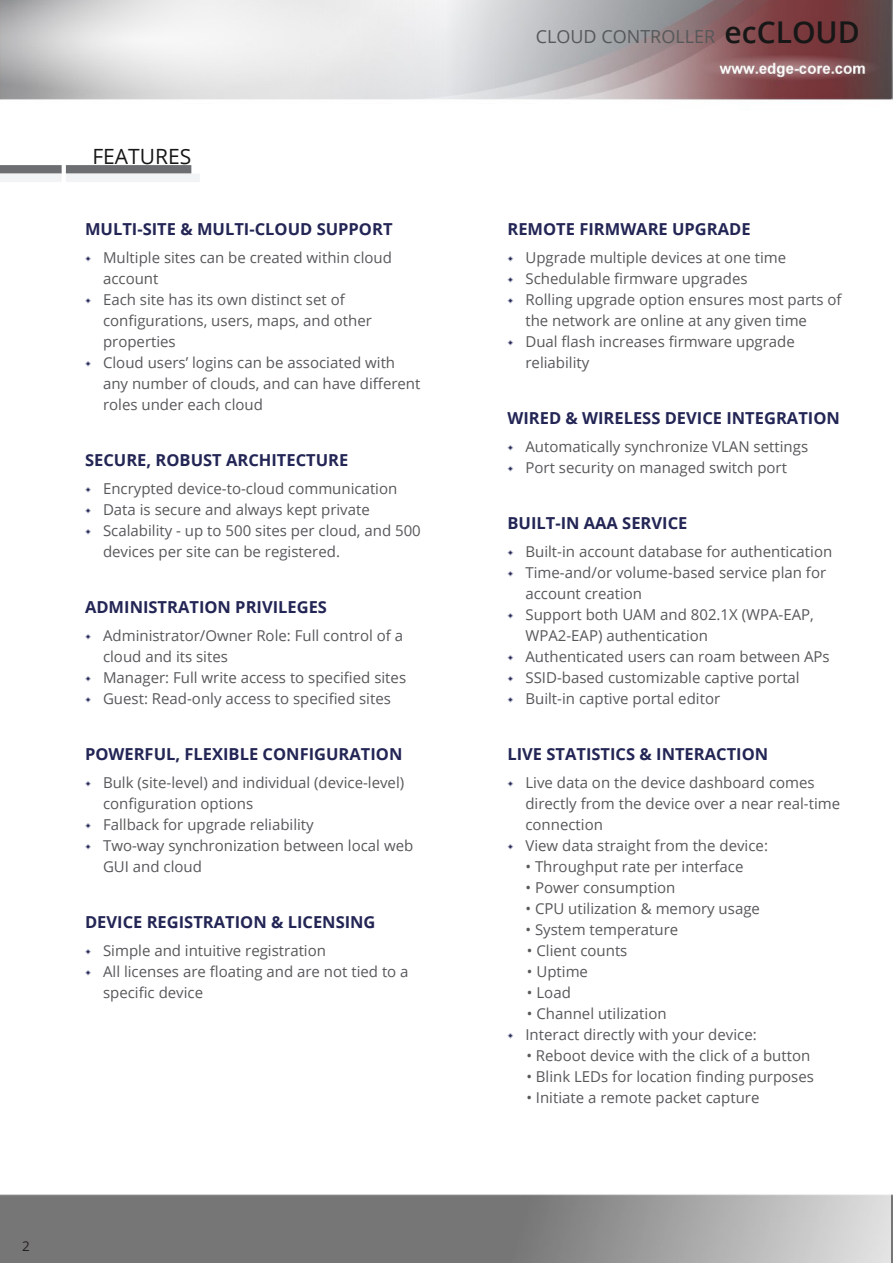
<style>
.page{position:relative;width:893px;height:1263px;background:#fff}
.page>*{position:absolute;margin:0;border:0;box-sizing:border-box;transform-origin:0 0}
.t1{font:21px "Open Sans";color:#171717}
.t2{font:18px "Open Sans";color:#57585a}
.t3{font:700 16.5px "Open Sans";color:#232555}
.Spec_Paragraph{font:15px/21px "Open Sans";color:#57585a}
.t4{font:13.5px "Open Sans";color:#231f20}
.t5{font:500 6px "Adobe Myungjo Std";color:#232555}
.s1{font-weight:600;font-size:30px;color:#171717}
</style>
<div class="page">
<img style="left:0;top:0;width:891px;height:1263px">
<img style="left:891px;top:0;width:2px;height:1263px">
<svg style="left:0;top:165px;width:200px;height:17px"></svg>
<p class="t1" style="left:92px;top:142px;width:100px">FEATURES</p>
<p class="t3" style="left:85px;top:217px;width:309px">MULTI-SITE &amp; MULTI-CLOUD SUPPORT</p>
<p class="t5" style="left:85px;top:255px;width:7px">◈</p>
<p class="Spec_Paragraph" style="left:103px;top:247px;width:290px">Multiple sites can be created within cloud account</p>
<p class="t5" style="left:85px;top:297px;width:7px">◈</p>
<p class="Spec_Paragraph" style="left:103px;top:289px;width:270px">Each site has its own distinct set of configurations, users, maps, and other properties</p>
<p class="t5" style="left:85px;top:360px;width:7px">◈</p>
<p class="Spec_Paragraph" style="left:103px;top:352px;width:319px">Cloud users’ logins can be associated with any number of clouds, and can have different roles under each cloud</p>
<p class="t3" style="left:85px;top:448px;width:265px">SECURE, ROBUST ARCHITECTURE</p>
<p class="t5" style="left:85px;top:486px;width:7px">◈</p>
<p class="Spec_Paragraph" style="left:103px;top:478px;width:296px">Encrypted device-to-cloud communication</p>
<p class="t5" style="left:85px;top:507px;width:7px">◈</p>
<p class="Spec_Paragraph" style="left:103px;top:499px;width:268px">Data is secure and always kept private</p>
<p class="t5" style="left:85px;top:528px;width:7px">◈</p>
<p class="Spec_Paragraph" style="left:103px;top:520px;width:319px">Scalability - up to 500 sites per cloud, and 500 devices per site can be registered.</p>
<p class="t3" style="left:85px;top:595px;width:244px">ADMINISTRATION PRIVILEGES</p>
<p class="t5" style="left:85px;top:633px;width:7px">◈</p>
<p class="Spec_Paragraph" style="left:103px;top:625px;width:302px">Administrator/Owner Role: Full control of a cloud and its sites</p>
<p class="t5" style="left:85px;top:675px;width:7px">◈</p>
<p class="Spec_Paragraph" style="left:103px;top:667px;width:305px">Manager: Full write access to specified sites</p>
<p class="t5" style="left:85px;top:696px;width:7px">◈</p>
<p class="Spec_Paragraph" style="left:103px;top:688px;width:289px">Guest: Read-only access to specified sites</p>
<p class="t3" style="left:85px;top:742px;width:319px">POWERFUL, FLEXIBLE CONFIGURATION</p>
<p class="t5" style="left:85px;top:780px;width:7px">◈</p>
<p class="Spec_Paragraph" style="left:103px;top:772px;width:303px">Bulk (site-level) and individual (device-level) configuration options</p>
<p class="t5" style="left:85px;top:822px;width:7px">◈</p>
<p class="Spec_Paragraph" style="left:103px;top:814px;width:212px">Fallback for upgrade reliability</p>
<p class="t5" style="left:85px;top:843px;width:7px">◈</p>
<p class="Spec_Paragraph" style="left:103px;top:835px;width:312px">Two-way synchronization between local web<br>GUI and cloud</p>
<p class="t3" style="left:85px;top:910px;width:292px">DEVICE REGISTRATION &amp; LICENSING</p>
<p class="t5" style="left:85px;top:948px;width:7px">◈</p>
<p class="Spec_Paragraph" style="left:103px;top:940px;width:224px">Simple and intuitive registration</p>
<p class="t5" style="left:85px;top:969px;width:7px">◈</p>
<p class="Spec_Paragraph" style="left:103px;top:961px;width:307px">All licenses are floating and are not tied to a specific device</p>
<p class="t4" style="left:22px;top:1237px;width:9px">2</p>
<p class="t2" style="left:536px;top:24px;width:326px">CLOUD CONTROLLER <span class="s1">ecCLOUD</span></p>
<p class="t3" style="left:507px;top:217px;width:245px">REMOTE FIRMWARE UPGRADE</p>
<p class="t5" style="left:507px;top:255px;width:7px">◈</p>
<p class="Spec_Paragraph" style="left:525px;top:247px;width:262px">Upgrade multiple devices at one time</p>
<p class="t5" style="left:507px;top:276px;width:7px">◈</p>
<p class="Spec_Paragraph" style="left:525px;top:268px;width:224px">Schedulable firmware upgrades</p>
<p class="t5" style="left:507px;top:297px;width:7px">◈</p>
<p class="Spec_Paragraph" style="left:525px;top:289px;width:318px">Rolling upgrade option ensures most parts of the network are online at any given time</p>
<p class="t5" style="left:507px;top:339px;width:7px">◈</p>
<p class="Spec_Paragraph" style="left:525px;top:331px;width:271px">Dual flash increases firmware upgrade reliability</p>
<p class="t3" style="left:507px;top:406px;width:334px">WIRED &amp; WIRELESS DEVICE INTEGRATION</p>
<p class="t5" style="left:507px;top:444px;width:7px">◈</p>
<p class="Spec_Paragraph" style="left:525px;top:436px;width:284px">Automatically synchronize VLAN settings</p>
<p class="t5" style="left:507px;top:465px;width:7px">◈</p>
<p class="Spec_Paragraph" style="left:525px;top:457px;width:263px">Port security on managed switch port</p>
<p class="t3" style="left:507px;top:511px;width:181px">BUILT-IN AAA SERVICE</p>
<p class="t5" style="left:507px;top:549px;width:7px">◈</p>
<p class="Spec_Paragraph" style="left:525px;top:541px;width:308px">Built-in account database for authentication</p>
<p class="t5" style="left:507px;top:570px;width:7px">◈</p>
<p class="Spec_Paragraph" style="left:525px;top:562px;width:302px">Time-and/or volume-based service plan for account creation</p>
<p class="t5" style="left:507px;top:612px;width:7px">◈</p>
<p class="Spec_Paragraph" style="left:525px;top:604px;width:290px">Support both UAM and 802.1X (WPA-EAP,<br>WPA2-EAP) authentication</p>
<p class="t5" style="left:507px;top:654px;width:7px">◈</p>
<p class="Spec_Paragraph" style="left:525px;top:646px;width:306px">Authenticated users can roam between APs</p>
<p class="t5" style="left:507px;top:675px;width:7px">◈</p>
<p class="Spec_Paragraph" style="left:525px;top:667px;width:276px">SSID-based customizable captive portal</p>
<p class="t5" style="left:507px;top:696px;width:7px">◈</p>
<p class="Spec_Paragraph" style="left:525px;top:688px;width:196px">Built-in captive portal editor</p>
<p class="t3" style="left:507px;top:742px;width:262px">LIVE STATISTICS &amp; INTERACTION</p>
<p class="t5" style="left:507px;top:780px;width:7px">◈</p>
<p class="Spec_Paragraph" style="left:525px;top:772px;width:316px">Live data on the device dashboard comes directly from the device over a near real-time connection</p>
<p class="t5" style="left:507px;top:843px;width:7px">◈</p>
<p class="Spec_Paragraph" style="left:525px;top:835px;width:244px">View data straight from the device:</p>
<p class="Spec_Paragraph" style="left:525px;top:856px;width:219px">• Throughput rate per interface</p>
<p class="Spec_Paragraph" style="left:525px;top:877px;width:152px">• Power consumption</p>
<p class="Spec_Paragraph" style="left:525px;top:898px;width:236px">• CPU utilization &amp; memory usage</p>
<p class="Spec_Paragraph" style="left:525px;top:919px;width:154px">• System temperature</p>
<p class="Spec_Paragraph" style="left:527px;top:940px;width:102px">• Client counts</p>
<p class="Spec_Paragraph" style="left:527px;top:961px;width:63px">• Uptime</p>
<p class="Spec_Paragraph" style="left:527px;top:982px;width:45px">• Load</p>
<p class="Spec_Paragraph" style="left:527px;top:1003px;width:141px">• Channel utilization</p>
<p class="t5" style="left:507px;top:1032px;width:7px">◈</p>
<p class="Spec_Paragraph" style="left:525px;top:1024px;width:233px">Interact directly with your device:</p>
<p class="Spec_Paragraph" style="left:526px;top:1045px;width:285px">• Reboot device with the click of a button</p>
<p class="Spec_Paragraph" style="left:526px;top:1066px;width:289px">• Blink LEDs for location finding purposes</p>
<p class="Spec_Paragraph" style="left:526px;top:1087px;width:235px">• Initiate a remote packet capture</p>
</div>
